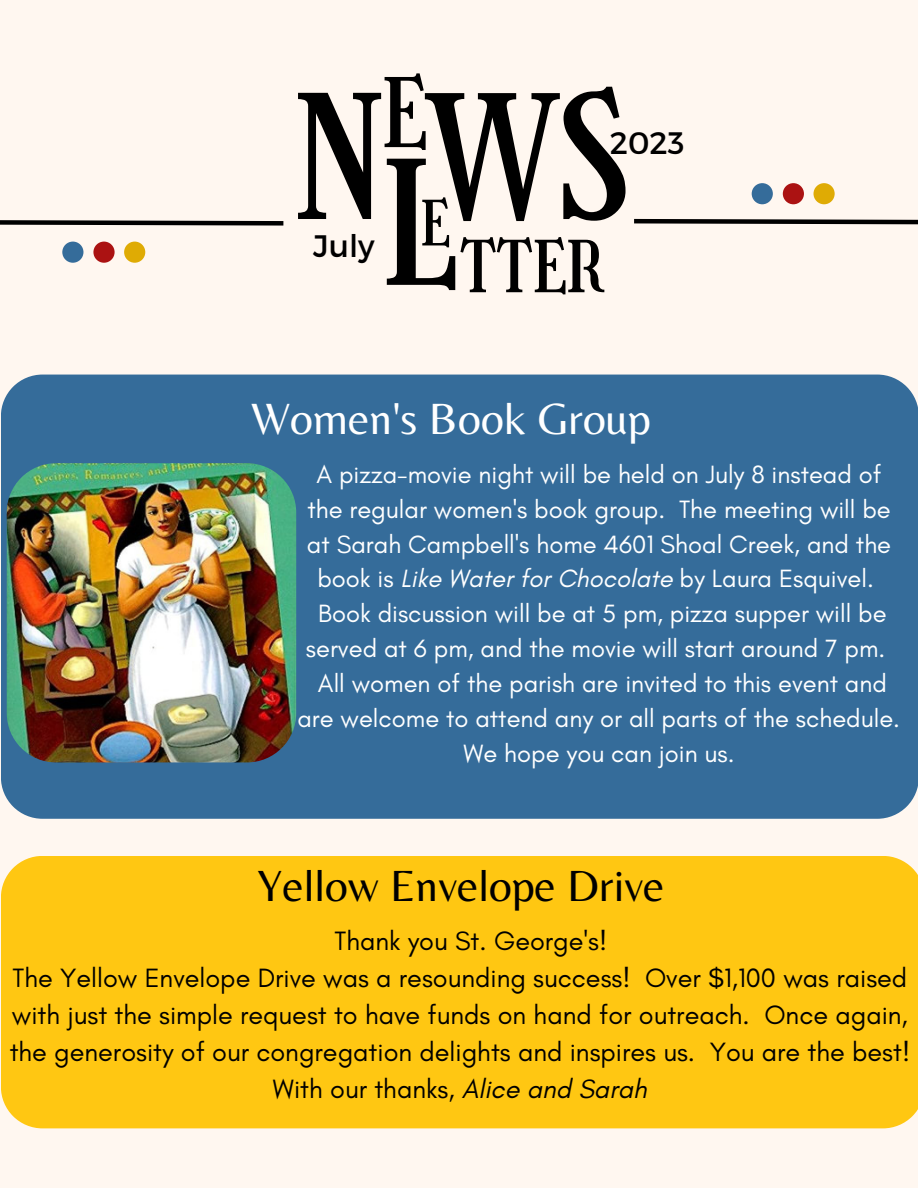
<style>
.page{position:relative;width:918px;height:1188px;background:#fff7f0}
.page>*{position:absolute;margin:0;border:0;box-sizing:border-box;transform-origin:0 0}
.t1{font:168.3px "Girassol";color:#000}
.t2{font:167.85px "Girassol";color:#000}
.t3{font:93.45px "Girassol";color:#000}
.t4{font:69.9px "Girassol";color:#000}
.t5{font:61.05px "Girassol";color:#000}
.t6{font:45.6px "Belleza";color:#fff}
.t7{font:45.45px "Belleza";color:#000}
.t8{font:31.05px "Montserrat";color:#000}
.t9{font:27px/37.2px "Glacial Indifference";color:#000;text-align:justify}
.t10{font:25.5px/34.8px "Glacial Indifference";color:#fff;text-align:center}
.s1{font-size:168.3px}
.s2{font-style:italic}
</style>
<div class="page">
<svg style="left:0;top:220px;width:284px;height:6px;background:#3f3d3b"></svg>
<svg style="left:634px;top:218px;width:284px;height:7px"></svg>
<div style="left:752px;top:183px;width:21px;height:21px;background:#356c9a;border-radius:50%"></div>
<div style="left:783px;top:183px;width:21px;height:21px;background:#ab1212;border-radius:50%"></div>
<div style="left:814px;top:183px;width:21px;height:21px;background:#dfab04;border-radius:50%"></div>
<div style="left:62px;top:242px;width:21px;height:21px;background:#356c9a;border-radius:50%"></div>
<div style="left:93px;top:242px;width:22px;height:21px;background:#ab1212;border-radius:50%"></div>
<div style="left:124px;top:242px;width:21px;height:21px;background:#dfab04;border-radius:50%"></div>
<div style="left:1px;top:375px;width:917px;height:444px;background:#356c9a"></div>
<img style="left:7px;top:463px;width:289px;height:299px;border-radius:49px">
<div style="left:1px;top:856px;width:917px;height:272px;background:#ffc712"></div>
<p class="t3" style="left:382px;top:59px;width:47px">E</p>
<p class="t1" style="left:382px;top:126px;width:77px">L</p>
<p class="t2" style="left:297px;top:61px;width:335px"><span class="s1">N</span>WS</p>
<p class="t8" style="left:610px;top:123px;width:76px">2023</p>
<p class="t5" style="left:420px;top:188px;width:31px">E</p>
<p class="t8" style="left:313px;top:226px;width:63px">July</p>
<p class="t4" style="left:460px;top:226px;width:145px">TTER</p>
<p class="t6" style="left:251px;top:391px;width:401px">Women's Book Group</p>
<p class="t10" style="left:297px;top:457px;width:604px">A pizza-movie night will be held on July 8 instead of the regular women's book group. The meeting will be at Sarah Campbell's home 4601 Shoal Creek, and the book is <span class="s2">Like Water for Chocolate</span> by Laura Esquivel.<br>Book discussion will be at 5 pm, pizza supper will be served at 6 pm, and the movie will start around 7 pm.<br>All women of the parish are invited to this event and are welcome to attend any or all parts of the schedule.<br>We hope you can join us.</p>
<p class="t7" style="left:257px;top:858px;width:409px">Yellow Envelope Drive</p>
<p class="t9" style="left:334px;top:922px;width:274px">Thank you St. George's!</p>
<p class="t9" style="left:10px;top:959px;width:902px">The Yellow Envelope Drive was a resounding success! Over $1,100 was raised with just the simple request to have funds on hand for outreach. Once again, the generosity of our congregation delights and inspires us. You are the best!</p>
<p class="t9" style="left:273px;top:1070px;width:375px">With our thanks, <span class="s2">Alice and Sarah</span></p>
</div>
